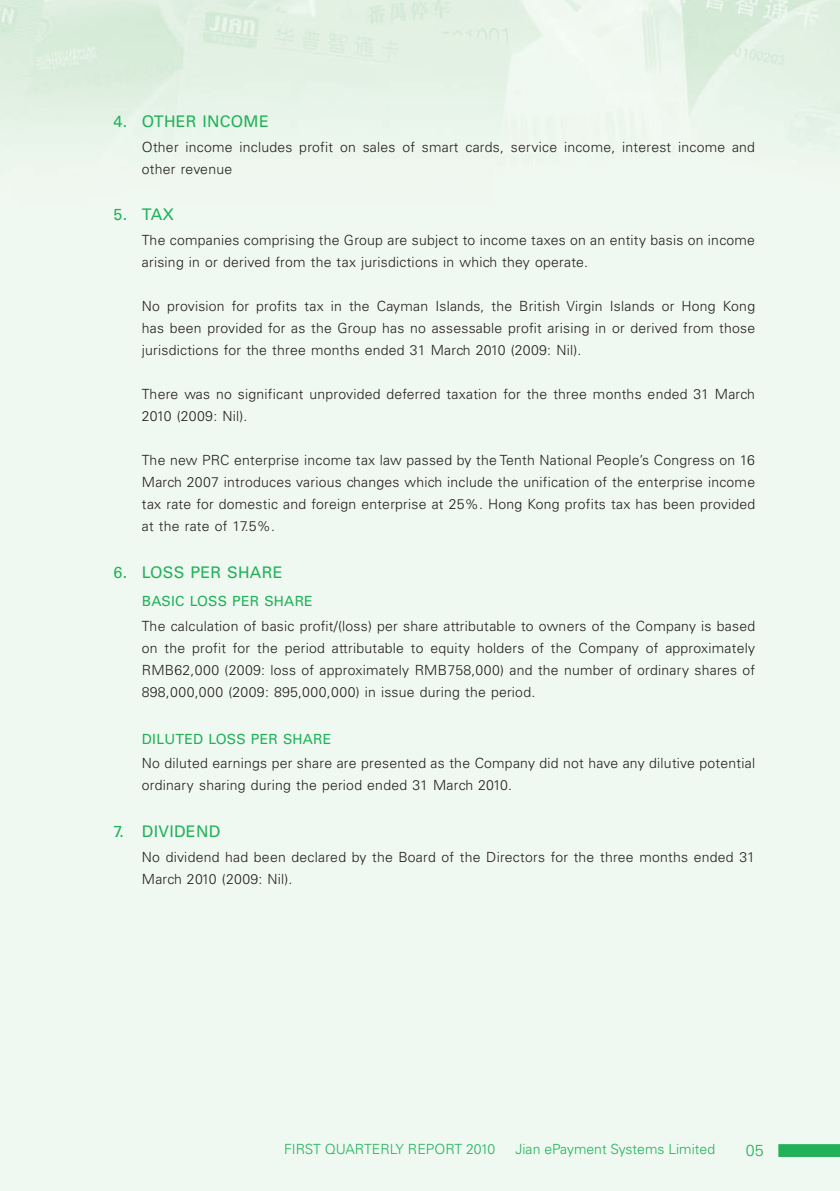
<style>
.page{position:relative;width:840px;height:1191px;background:#fff}
.page>*{position:absolute;margin:0;border:0;box-sizing:border-box;transform-origin:0 0}
.t1{font:16px "Univers LT Std";letter-spacing:.015em;color:#21b259}
.t2{font:300 16px "Univers LT Std";color:#21b259}
.t3{font:300 14px/22px "Univers LT Std";letter-spacing:.015em;color:#231f20}
.t4{font:300 14px "Univers LT Std";color:#21b259}
.t5{font:14px "Univers LT Std";color:#21b259}
</style>
<div class="page">
<svg style="left:778px;top:1144px;width:61px;height:13px"></svg>
<p class="t1" style="left:113px;top:112px;width:101px">4. OTHER INCOME</p>
<p class="t3" style="left:142px;top:136px;width:614px">Other income includes profit on sales of smart cards, service income, interest income and other revenue</p>
<p class="t1" style="left:113px;top:205px;width:62px">5. TAX</p>
<p class="t3" style="left:142px;top:229px;width:614px">The companies comprising the Group are subject to income taxes on an entity basis on income arising in or derived from the tax jurisdictions in which they operate.</p>
<p class="t3" style="left:142px;top:295px;width:614px;text-align:justify">No provision for profits tax in the Cayman Islands, the British Virgin Islands or Hong Kong has been provided for as the Group has no assessable profit arising in or derived from those jurisdictions for the three months ended 31 March 201 0 (2009: Nil).</p>
<p class="t3" style="left:142px;top:383px;width:614px">There was no significant unprovided deferred taxation for the three months ended 31 March<br>201 0 (2009: Nil).</p>
<p class="t3" style="left:142px;top:449px;width:614px;text-align:justify">The new PRC enterprise income tax law passed by the Tenth National People’s Congress on 1 6<br>March 2007 introduces various changes which include the unification of the enterprise income tax rate for domestic and foreign enterprise at 25%. Hong Kong profits tax has been provided at the rate of 1 7.5%.</p>
<p class="t1" style="left:113px;top:563px;width:170px">6. LOSS PER SHARE</p>
<p class="t5" style="left:142px;top:592px;width:19px">BASIC</p>
<p class="t5" style="left:190px;top:592px;width:10px">LOSS</p>
<p class="t5" style="left:232px;top:592px;width:10px">PER</p>
<p class="t5" style="left:264px;top:592px;width:11px">SHARE</p>
<p class="t3" style="left:142px;top:615px;width:614px;text-align:justify">The calculation of basic profit/(loss) per share attributable to owners of the Company is based on the profit for the period attributable to equity holders of the Company of approximately RMB62,000 (2009: loss of approximately RMB758,000) and the number of ordinary shares of 898,000,000 (2009: 895,000,000) in issue during the period.</p>
<p class="t5" style="left:142px;top:730px;width:20px">DILUTED</p>
<p class="t5" style="left:208px;top:730px;width:10px">LOSS</p>
<p class="t5" style="left:251px;top:730px;width:10px">PER</p>
<p class="t5" style="left:283px;top:730px;width:11px">SHARE</p>
<p class="t3" style="left:142px;top:752px;width:614px">No diluted earnings per share are presented as the Company did not have any dilutive potential ordinary sharing during the period ended 31 March 201 0.</p>
<p class="t1" style="left:113px;top:822px;width:108px">7. DIVIDEND</p>
<p class="t3" style="left:142px;top:846px;width:609px">No dividend had been declared by the Board of the Directors for the three months ended 31<br>March 201 0 (2009: Nil).</p>
<p class="t4" style="left:284px;top:1141px;width:212px">FIRST QUARTERLY Re port 201 0</p>
<p class="t4" style="left:515px;top:1141px;width:201px">Jian ePayment Systems Limited</p>
<p class="t2" style="left:745px;top:1140px;width:10px">0</p>
</div>
